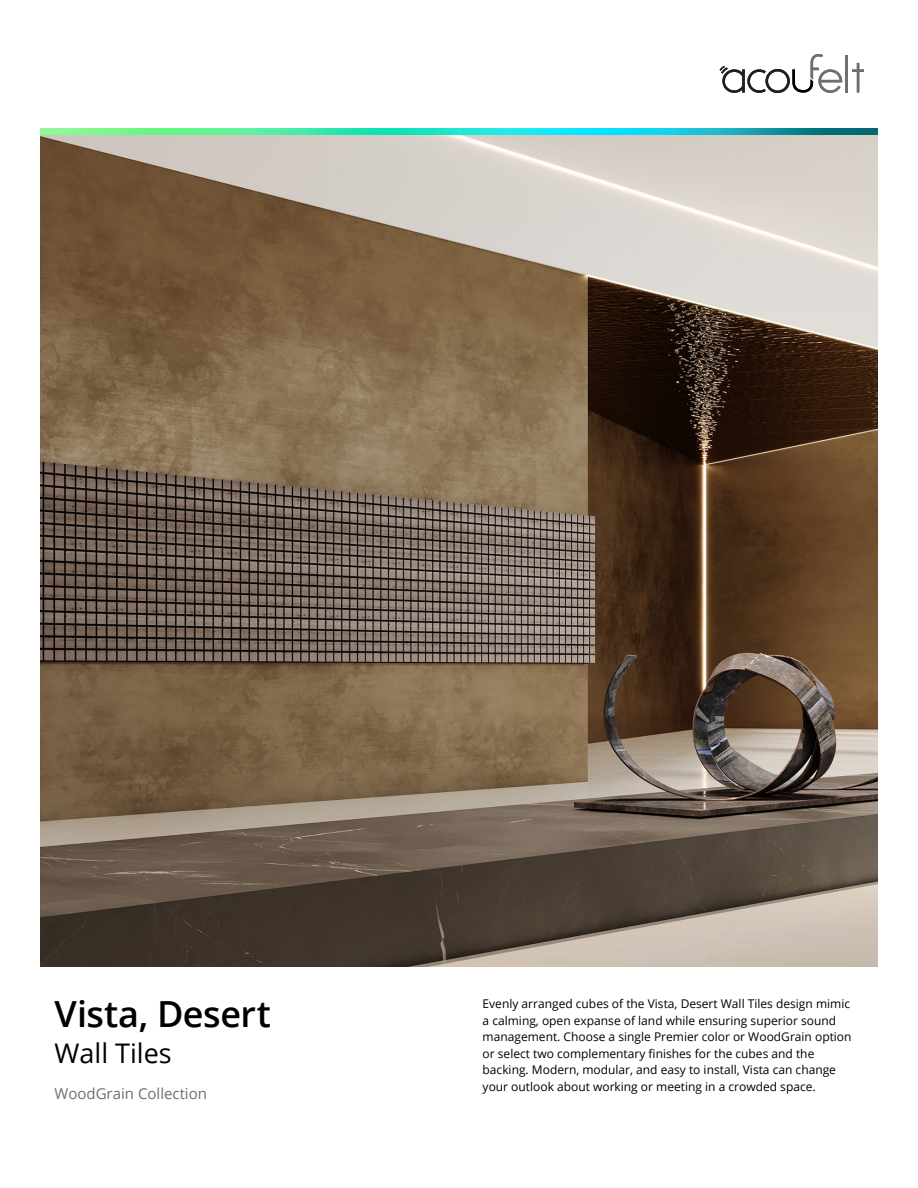
<style>
.page{position:relative;width:918px;height:1188px;background:#fff}
.page>*{position:absolute;margin:0;border:0;box-sizing:border-box;transform-origin:0 0}
.t1{font:600 36px "Open Sans";letter-spacing:-.01em;color:#000}
.t2{font:27px "Open Sans";color:#000}
.t3{font:15px "Open Sans";color:#6e6f71}
.t4{font:12px/16.5px "Open Sans";color:#000}
</style>
<div class="page">
<img style="left:40px;top:135px;width:838px;height:832px">
<img style="left:40px;top:128px;width:838px;height:7px">
<hr style="left:846px;top:56px;width:2px;height:37px;background:#6e6f71">
<svg style="left:852px;top:63px;width:12px;height:30px"></svg>
<svg style="left:720px;top:54px;width:122px;height:39px"></svg>
<h1 class="t1" style="left:55px;top:989px;width:218px">Vista, Desert</h1>
<h2 class="t2" style="left:55px;top:1034px;width:119px">Wall Tiles</h2>
<p class="t3" style="left:55px;top:1083px;width:154px">WoodGrain Collection</p>
<p class="t4" style="left:483px;top:995px;width:370px">Evenly arranged cubes of the Vista, Desert Wall Tiles design mimic a calming, open expanse of land while ensuring superior sound management. Choose a single Premier color or WoodGrain option or select two complementary finishes for the cubes and the backing. Modern, modular, and easy to install, Vista can change your outlook about working or meeting in a crowded space.</p>
</div>
